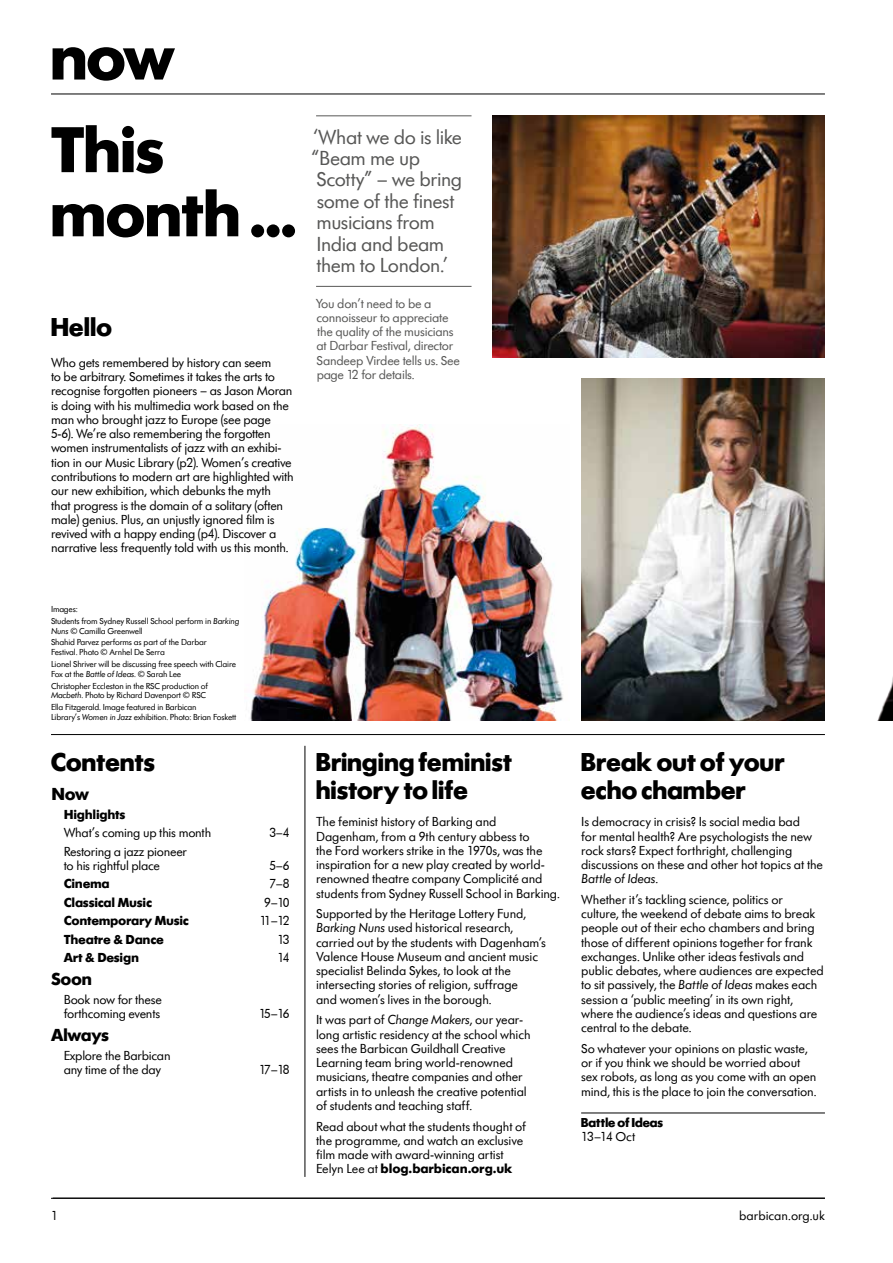
<style>
.page{position:relative;width:893px;height:1263px;background:#fff}
.page>*{position:absolute;margin:0;border:0;box-sizing:border-box;transform-origin:0 0}
.t1{font:700 67.5px/64.2px "Futura SHOP";letter-spacing:.01em;color:#000}
.t2{font:700 27px/28.5px "Futura SHOP";letter-spacing:.015em;color:#000}
.t3{font:21px/21.5px "Futura SB";letter-spacing:-.025em;color:#575756}
.t4{font:700 18px "Futura SB";letter-spacing:-.02em;color:#000}
.t5{font:13.5px/14.2px "Futura SB";letter-spacing:-.015em;color:#000}
.t6{font:13.5px/14.2px "Futura SB";letter-spacing:-.02em;color:#575756}
.t7{font:700 13.5px "Futura SB";letter-spacing:-.02em;color:#000}
.t8{font:700 13.5px "Futura SHOP";letter-spacing:.01em;color:#000}
.t9{font:9px/11.9px "Futura SB";letter-spacing:-.02em;color:#000}
.s1{font-style:italic}
.s2{font-weight:700}
</style>
<div class="page">
<img style="left:250px;top:424px;width:313px;height:296px">
<img style="left:878px;top:677px;width:15px;height:43px">
<hr style="left:51px;top:1198px;width:774px;height:1px;background:#000">
<hr style="left:51px;top:94px;width:774px;height:1px;background:#000">
<hr style="left:305px;top:746px;width:1px;height:431px;background:#000">
<img style="left:493px;top:116px;width:332px;height:241px">
<hr style="left:51px;top:734px;width:774px;height:1px;background:#000">
<hr style="left:316px;top:116px;width:155px;height:1px;background:#575756">
<hr style="left:316px;top:286px;width:155px;height:1px;background:#575756">
<hr style="left:581px;top:1113px;width:244px;height:1px;background:#000">
<img style="left:581px;top:379px;width:244px;height:341px">
<h1 class="t1" style="left:51px;top:26px;width:126px">now</h1>
<h1 class="t1" style="left:51px;top:119px;width:246px">This month ...</h1>
<h2 class="t2" style="left:51px;top:313px;width:62px">Hello</h2>
<p class="t5" style="left:51px;top:356px;width:244px">Who gets remembered by history can seem<br>to be arbitrary. Sometimes it takes the arts to recognise forgotten pioneers – as Jason Moran is doing with his multimedia work based on the man who brought jazz to Europe (see page 5-6). We’re also remembering the forgotten women instrumentalists of jazz with an exhibi&shy;tion in our Music Library (p2). Women’s creative contributions to modern art are highlighted with our new exhibition, which debunks the myth that progress is the domain of a solitary (often male) genius. Plus, an unjustly ignored film is revived with a happy ending (p4). Discover a narrative less frequently told with us this month.</p>
<h3 class="t3" style="left:311px;top:126px;width:152px">‘What we do is like “Beam me up<br>Scotty” – we bring some of the finest musicians from<br>India and beam them to London.’</h3>
<p class="t6" style="left:316px;top:296px;width:146px">You don’t need to be a connoisseur to appreciate the quality of the musicians at Darbar Festival, director<br>Sandeep Virdee tells us. See page 12 for details.</p>
<p class="t9" style="left:51px;top:603px;width:190px">Images:<br>Students from Sydney Russell School perform in <span class="s1">Barking</span></p>
<p class="t9" style="left:51px;top:625px;width:157px"><span class="s1">Nuns</span> © Camilla Greenwell<br>Shahid Parvez performs as part of the Darbar</p>
<p class="t9" style="left:51px;top:646px;width:187px">Festival. Photo © Arnhel De Serra<br>Lionel Shriver will be discussing free speech with Claire</p>
<p class="t9" style="left:51px;top:668px;width:158px">Fox at the <span class="s1">Battle of Ideas</span>. © Sarah Lee<br>Christopher Eccleston in the RSC production of</p>
<p class="t9" style="left:51px;top:690px;width:157px"><span class="s1">Macbeth</span>. Photo by Richard Davenport © RSC<br>Ella Fitzgerald. Image featured in Barbican</p>
<p class="t9" style="left:51px;top:711px;width:187px">Library’s <span class="s1">Women in Jazz</span> exhibition. Photo: Brian Foskett</p>
<h2 class="t2" style="left:51px;top:748px;width:105px">Contents</h2>
<h3 class="t4" style="left:51px;top:784px;width:39px">Now</h3>
<p class="t7" style="left:64px;top:806px;width:63px">Highlights</p>
<p class="t5" style="left:64px;top:826px;width:149px">What’s coming up this month</p>
<p class="t5" style="left:269px;top:826px;width:22px">3–4</p>
<p class="t5" style="left:64px;top:844px;width:125px">Restoring a jazz pioneer to his rightful place</p>
<p class="t5" style="left:269px;top:858px;width:22px">5–6</p>
<p class="t7" style="left:64px;top:876px;width:48px">Cinema</p>
<p class="t5" style="left:269px;top:877px;width:22px">7–8</p>
<p class="t7" style="left:64px;top:895px;width:90px">Classical Music</p>
<p class="t5" style="left:264px;top:895px;width:27px">9–10</p>
<p class="t7" style="left:64px;top:913px;width:127px">Contemporary Music</p>
<p class="t5" style="left:260px;top:914px;width:31px">11–12</p>
<p class="t7" style="left:64px;top:932px;width:102px">Theatre &amp; Dance</p>
<p class="t5" style="left:278px;top:932px;width:13px">13</p>
<p class="t7" style="left:64px;top:950px;width:77px">Art &amp; Design</p>
<p class="t5" style="left:278px;top:951px;width:13px">14</p>
<h3 class="t4" style="left:51px;top:969px;width:43px">Soon</h3>
<p class="t5" style="left:64px;top:992px;width:100px">Book now for these forthcoming events</p>
<p class="t5" style="left:259px;top:1007px;width:32px">15–16</p>
<h3 class="t4" style="left:51px;top:1025px;width:60px">Always</h3>
<p class="t5" style="left:64px;top:1048px;width:108px">Explore the Barbican any time of the day</p>
<p class="t5" style="left:259px;top:1062px;width:32px">17–18</p>
<h2 class="t2" style="left:316px;top:748px;width:197px">Bringing feminist history to life</h2>
<p class="t5" style="left:316px;top:815px;width:245px">The feminist history of Barking and Dagenham, from a 9th century abbess to<br>the Ford workers strike in the 1970s, was the inspiration for a new play created by world&shy;renowned theatre company Complicité and students from Sydney Russell School in Barking.</p>
<p class="t5" style="left:316px;top:907px;width:231px">Supported by the Heritage Lottery Fund, <span class="s1">Barking Nuns</span> used historical research, carried out by the students with Dagenham’s Valence House Museum and ancient music specialist Belinda Sykes, to look at the intersecting stories of religion, suffrage<br>and women’s lives in the borough.</p>
<p class="t5" style="left:316px;top:1013px;width:216px">It was part of <span class="s1">Change Makers</span>, our year&shy;long artistic residency at the school which sees the Barbican Guildhall Creative Learning team bring world-renowned musicians, theatre companies and other artists in to unleash the creative potential of students and teaching staff.</p>
<p class="t5" style="left:316px;top:1119px;width:212px">Read about what the students thought of the programme, and watch an exclusive film made with award-winning artist Eelyn Lee at <span class="s2">blog.barbican.org.uk</span></p>
<h2 class="t2" style="left:581px;top:748px;width:205px">Break out of your echo chamber</h2>
<p class="t5" style="left:581px;top:815px;width:243px">Is democracy in crisis? Is social media bad<br>for mental health? Are psychologists the new rock stars? Expect forthright, challenging discussions on these and other hot topics at the <span class="s1">Battle of Ideas</span>.</p>
<p class="t5" style="left:581px;top:892px;width:244px">Whether it’s tackling science, politics or culture, the weekend of debate aims to break people out of their echo chambers and bring those of different opinions together for frank exchanges. Unlike other ideas festivals and public debates, where audiences are expected to sit passively, the <span class="s1">Battle of Ideas</span> makes each session a ‘public meeting’ in its own right, where the audience’s ideas and questions are central to the debate.</p>
<p class="t5" style="left:581px;top:1041px;width:237px">So whatever your opinions on plastic waste, or if you think we should be worried about sex robots, as long as you come with an open mind, this is the place to join the conversation.</p>
<p class="t8" style="left:581px;top:1115px;width:83px">Battle of Ideas</p>
<p class="t5" style="left:581px;top:1130px;width:56px">13–14 Oct</p>
<p class="t5" style="left:51px;top:1208px;width:8px">1</p>
<p class="t5" style="left:739px;top:1208px;width:87px">barbican.org.uk</p>
</div>
